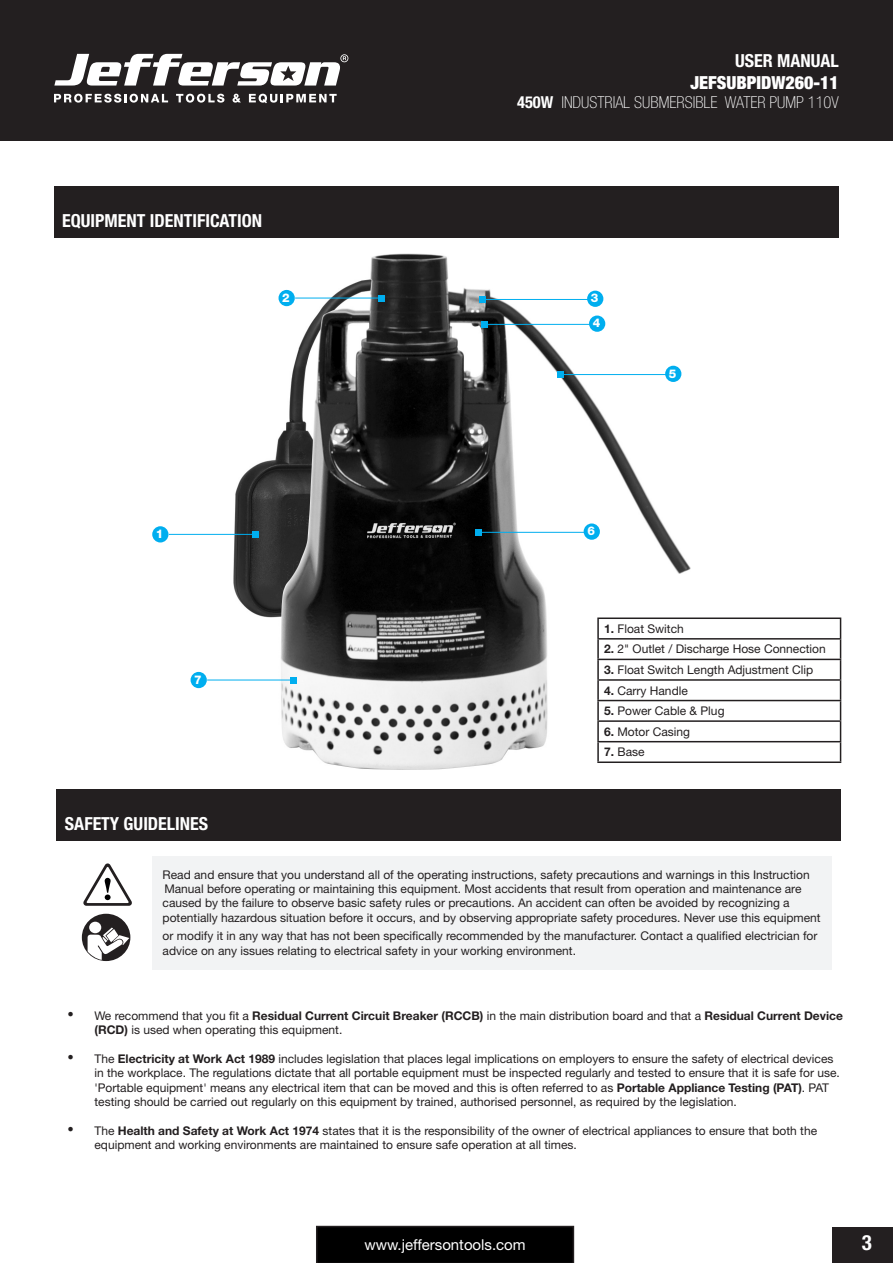
<style>
.page{position:relative;width:893px;height:1263px;background:#fff}
.page>*{position:absolute;margin:0;border:0;box-sizing:border-box;transform-origin:0 0}
.t1{font:700 condensed 21px "Helvetica Neue LT Std";color:#fff}
.t2{font:700 condensed 18px "Helvetica Neue LT Std";color:#fff}
.t3{font:900 condensed 18px "Helvetica Neue LT Std";color:#fff}
.t4{font:100 condensed 16.5px "Helvetica Neue LT Std";color:#fff}
.t5{font:15px "Helvetica Neue LT Std";color:#fff}
.t6{font:12px/14.4px "Helvetica Neue LT Std";color:#231f20}
.t7{font:800 12px "Helvetica Neue LT Std";color:#fff}
.s1{font-weight:700}
.s2{font-family:"Times New Roman";font-size:18px}
</style>
<div class="page">
<div style="left:0;top:0;width:893px;height:141px;background:#231f20"></div>
<svg style="left:316px;top:1226px;width:258px;height:37px;background:#010101"></svg>
<div style="left:832px;top:1227px;width:61px;height:36px;background:#231f20"></div>
<svg style="left:54px;top:94px;width:114px;height:9px"></svg>
<svg style="left:176px;top:94px;width:48px;height:9px"></svg>
<svg style="left:233px;top:94px;width:8px;height:9px"></svg>
<svg style="left:249px;top:94px;width:88px;height:9px"></svg>
<svg style="left:54px;top:54px;width:294px;height:32px"></svg>
<img style="left:234px;top:254px;width:456px;height:516px">
<hr style="left:597px;top:617px;width:244px;height:2px;background:#231f20">
<hr style="left:597px;top:638px;width:244px;height:2px;background:#231f20">
<hr style="left:597px;top:659px;width:244px;height:1px;background:#231f20">
<hr style="left:597px;top:679px;width:244px;height:2px;background:#231f20">
<hr style="left:597px;top:700px;width:244px;height:1px;background:#231f20">
<hr style="left:597px;top:720px;width:244px;height:2px;background:#231f20">
<hr style="left:597px;top:741px;width:244px;height:1px;background:#231f20">
<svg style="left:597px;top:619px;width:2px;height:142px"></svg>
<svg style="left:840px;top:619px;width:1px;height:142px"></svg>
<hr style="left:597px;top:761px;width:244px;height:2px;background:#231f20">
<div style="left:152px;top:526px;width:16px;height:16px;background:#00aeef;border-radius:50%"></div>
<hr style="left:169px;top:534px;width:86px;height:1px;background:#00aeef">
<svg style="left:252px;top:531px;width:6px;height:6px"></svg>
<div style="left:54px;top:186px;width:785px;height:51px;background:#231f20"></div>
<div style="left:587px;top:291px;width:16px;height:16px;background:#00aeef;border-radius:50%"></div>
<hr style="left:482px;top:299px;width:106px;height:1px;background:#00aeef">
<svg style="left:479px;top:296px;width:6px;height:6px"></svg>
<div style="left:152px;top:856px;width:679px;height:114px;background:#f2f3f4"></div>
<div style="left:56px;top:790px;width:785px;height:51px;background:#231f20"></div>
<svg style="left:82px;top:914px;width:48px;height:47px"></svg>
<svg style="left:83px;top:863px;width:49px;height:43px"></svg>
<div style="left:279px;top:290px;width:16px;height:16px;background:#00aeef;border-radius:50%"></div>
<hr style="left:295px;top:298px;width:86px;height:1px;background:#00aeef">
<svg style="left:378px;top:295px;width:6px;height:6px"></svg>
<div style="left:584px;top:523px;width:16px;height:17px;background:#00aeef;border-radius:50%"></div>
<hr style="left:479px;top:532px;width:106px;height:1px;background:#00aeef">
<svg style="left:476px;top:529px;width:6px;height:6px"></svg>
<div style="left:191px;top:672px;width:16px;height:16px;background:#00aeef;border-radius:50%"></div>
<hr style="left:207px;top:680px;width:86px;height:1px;background:#00aeef">
<svg style="left:290px;top:677px;width:6px;height:6px"></svg>
<div style="left:589px;top:315px;width:16px;height:17px;background:#00aeef;border-radius:50%"></div>
<hr style="left:484px;top:324px;width:106px;height:1px;background:#00aeef">
<svg style="left:481px;top:321px;width:6px;height:6px"></svg>
<div style="left:665px;top:366px;width:16px;height:16px;background:#00aeef;border-radius:50%"></div>
<hr style="left:560px;top:374px;width:106px;height:1px;background:#00aeef">
<svg style="left:557px;top:372px;width:6px;height:6px"></svg>
<p class="t2" style="left:62px;top:210px;width:201px">EQUIPMENT IDENTIFICATION</p>
<p class="t7" style="left:282px;top:290px;width:9px">2</p>
<p class="t7" style="left:156px;top:527px;width:9px">1</p>
<p class="t7" style="left:194px;top:672px;width:9px">7</p>
<p class="t2" style="left:65px;top:813px;width:145px">SAFETY GUIDELINES</p>
<h2 class="t2" style="left:735px;top:50px;width:105px">USER MANUAL</h2>
<h2 class="t3" style="left:691px;top:71px;width:150px">JEFSUBPIDW260-11</h2>
<h3 class="t4" style="left:517px;top:93px;width:323px"><span class="s1">450W</span> INDUSTRIAL SUBMERSIBLE WATER PUMP 110V</h3>
<p class="t7" style="left:591px;top:291px;width:9px">3</p>
<p class="t7" style="left:593px;top:316px;width:9px">4</p>
<p class="t7" style="left:587px;top:524px;width:9px">6</p>
<p class="t7" style="left:669px;top:366px;width:9px">5</p>
<p class="t6" style="left:604px;top:621px;width:81px"><span class="s1">1.</span> Float Switch</p>
<p class="t6" style="left:604px;top:642px;width:223px"><span class="s1">2.</span> 2" Outlet / Discharge Hose Connection</p>
<p class="t6" style="left:604px;top:662px;width:211px"><span class="s1">3.</span> Float Switch Length Adjustment Clip</p>
<p class="t6" style="left:604px;top:683px;width:85px"><span class="s1">4.</span> Carry Handle</p>
<p class="t6" style="left:604px;top:703px;width:122px"><span class="s1">5.</span> Power Cable &amp; Plug</p>
<p class="t6" style="left:604px;top:724px;width:88px"><span class="s1">6.</span> Motor Casing</p>
<p class="t6" style="left:604px;top:745px;width:42px"><span class="s1">7.</span> Base</p>
<p class="t6" style="left:163px;top:867px;width:659px">Read and ensure that you understand all of the operating instructions, safety precautions and warnings in this Instruction Manual before operating or maintaining this equipment. Most accidents that result from operation and maintenance are caused by the failure to observe basic safety rules or precautions. An accident can often be avoided by recognizing a potentially hazardous situation before it occurs, and by observing appropriate safety procedures. Never use this equipment</p>
<p class="t6" style="left:163px;top:929px;width:656px">or modify it in any way that has not been specifically recommended by the manufacturer. Contact a qualified electrician for advice on any issues relating to electrical safety in your working environment.</p>
<p class="t6" style="left:94px;top:1008px;width:750px;text-indent:-27px"><span class="s2">•</span> We recommend that you fit a <span class="s1">Residual Current Circuit Breaker (RCCB)</span> in the main distribution board and that a <span class="s1">Residual Current Device (RCD)</span> is used when operating this equipment.</p>
<p class="t6" style="left:94px;top:1051px;width:747px;text-indent:-27px"><span class="s2">•</span> The <span class="s1">Electricity at Work Act 1989</span> includes legislation that places legal implications on employers to ensure the safety of electrical devices in the workplace. The regulations dictate that all portable equipment must be inspected regularly and tested to ensure that it is safe for use. 'Portable equipment' means any electrical item that can be moved and this is often referred to as <span class="s1">Portable Appliance Testing (PAT)</span>. PAT testing should be carried out regularly on this equipment by trained, authorised personnel, as required by the legislation.</p>
<p class="t6" style="left:94px;top:1123px;width:724px;text-indent:-27px"><span class="s2">•</span> The <span class="s1">Health and Safety at Work Act 1974</span> states that it is the responsibility of the owner of electrical appliances to ensure that both the equipment and working environments are maintained to ensure safe operation at all times.</p>
<p class="t5" style="left:364px;top:1235px;width:163px">www.jeffersontools.com</p>
<h1 class="t1" style="left:862px;top:1229px;width:12px">3</h1>
</div>
